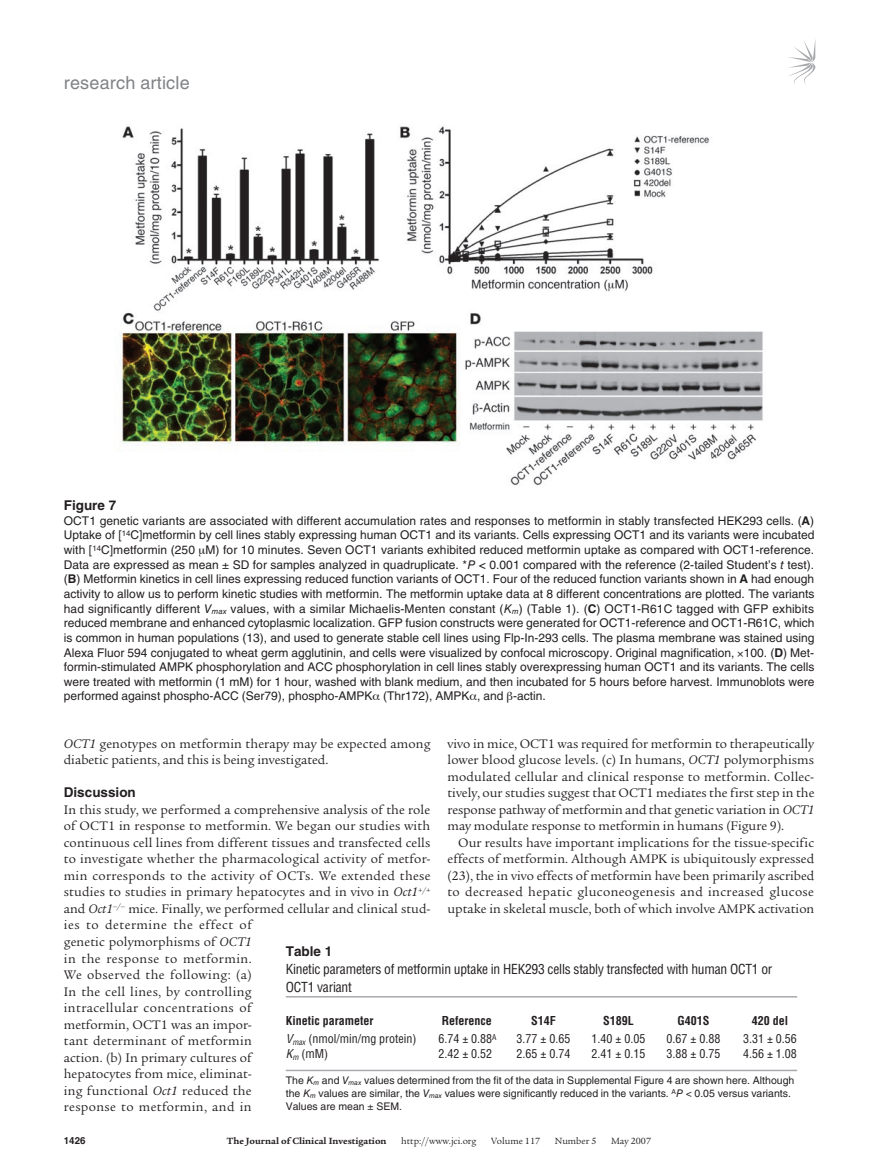
<style>
.page{position:relative;width:878px;height:1174px;background:#fff}
.page>*{position:absolute;margin:0;border:0;box-sizing:border-box;transform-origin:0 0}
.t1{font:18px "Helvetica LT Std";letter-spacing:.01em;color:#808285}
.t2{font:13.5px/16.5px "Legacy Serif Std";letter-spacing:.01em;color:#231f20}
.t3{font:condensed 13.5px/18px "Helvetica LT Std";letter-spacing:-.015em;color:#231f20}
.t4{font:700 13.5px "Helvetica LT Std";color:#231f20}
.t5{font:12px/14.7px "Helvetica LT Std";color:#231f20;text-align:justify}
.t6{font:condensed 12px "Helvetica LT Std";color:#231f20}
.t7{font:700 condensed 12px "Helvetica LT Std";color:#231f20}
.t8{font:10.5px/13.2px "Helvetica LT Std";color:#231f20}
.t9{font:9.75px "Legacy Serif Std";color:#231f20}
.t10{font:700 9.75px "Legacy Serif Std";color:#231f20}
.t11{font:700 9.75px "Helvetica LT Std";color:#231f20}
.s1{font-weight:700}
.s2{font-style:italic}
</style>
<div class="page">
<svg style="left:789px;top:41px;width:26px;height:44px"></svg>
<img style="left:120px;top:126px;width:643px;height:359px">
<hr style="left:286px;top:996px;width:511px;height:1px;background:#a8a9ad">
<hr style="left:286px;top:1069px;width:511px;height:2px;background:#a8a9ad">
<h1 class="t1" style="left:64px;top:72px;width:127px">research article</h1>
<p class="t4" style="left:64px;top:497px;width:54px">Figure 7</p>
<p class="t5" style="left:64px;top:513px;width:752px">OCT1 genetic variants are associated with different accumulation rates and responses to metformin in stably transfected HEK293 cells. (<span class="s1">A</span>)<br>Uptake of [<sup>14</sup>C]metformin by cell lines stably expressing human OCT1 and its variants. Cells expressing OCT1 and its variants were incubated with [<sup>14</sup>C]metformin (250 M) for 10 minutes. Seven OCT1 variants exhibited reduced metformin uptake as compared with OCT1-reference.<br>Data are expressed as mean ± SD for samples analyzed in quadruplicate. *<span class="s2">P &lt;</span> 0.001 compared with the reference (2-tailed Student’s <span class="s2">t</span> test). (<span class="s1">B</span>) Metformin kinetics in cell lines expressing reduced function variants of OCT1. Four of the reduced function variants shown in <span class="s1">A</span> had enough activity to allow us to perform kinetic studies with metformin. The metformin uptake data at 8 different concentrations are plotted. The variants had significantly different <span class="s2">V</span><sub>max</sub> values, with a similar Michaelis-Menten constant (<span class="s2">K</span><sub>m</sub>) (Table 1). (<span class="s1">C</span>) OCT1-R61C tagged with GFP exhibits reduced membrane and enhanced cytoplasmic localization. GFP fusion constructs were generated for OCT1-reference and OCT1-R61C, which is common in human populations (13), and used to generate stable cell lines using Flp-In-293 cells. The plasma membrane was stained using Alexa Fluor 594 conjugated to wheat germ agglutinin, and cells were visualized by confocal microscopy. Original magnification, 100. (<span class="s1">D</span>) Met&shy;formin-stimulated AMPK phosphorylation and ACC phosphorylation in cell lines stably overexpressing human OCT1 and its variants. The cells were treated with metformin (1 mM) for 1 hour, washed with blank medium, and then incubated for 5 hours before harvest. Immunoblots were performed against phospho-ACC (Ser79), phospho-AMPK (Thr172), AMPK , and -actin.</p>
<p class="t2" style="left:64px;top:735px;width:368px"><span class="s2">OCT1</span> genotypes on metformin therapy may be expected among diabetic patients, and this is being investigated.</p>
<p class="t4" style="left:64px;top:784px;width:74px">Discussion</p>
<p class="t2" style="left:64px;top:801px;width:368px">In this study, we performed a comprehensive analysis of the role of OCT1 in response to metformin. We began our studies with continuous cell lines from different tissues and transfected cells to investigate whether the pharmacological activity of metfor&shy;min corresponds to the activity of OCTs. We extended these studies to studies in primary hepatocytes and in vivo in <span class="s2">Oct1</span><sup>+/+ </sup>and <span class="s2">Oct1</span><sup>–/–</sup> mice. Finally, we performed cellular and clinical stud&shy;ies to determine the effect of<br>genetic polymorphisms of <span class="s2">OCT1<br></span>in the response to metformin.<br>We observed the following: (a)<br>In the cell lines, by controlling<br>intracellular concentrations of<br>metformin, OCT1 was an impor-<br>tant determinant of metformin<br>action. (b) In primary cultures of<br>hepatocytes from mice, eliminat-<br>ing functional <span class="s2">Oct1</span> reduced the<br>response to metformin, and in</p>
<p class="t2" style="left:447px;top:735px;width:368px;text-align:justify">vivo in mice, OCT1 was required for metformin to therapeutically lower blood glucose levels. (c) In humans, <span class="s2">OCT1</span> polymorphisms modulated cellular and clinical response to metformin. Collec&shy;tively, our studies suggest that OCT1 mediates the first step in the response pathway of metformin and that genetic variation in <span class="s2">OCT1 </span>may modulate response to metformin in humans (Figure 9).</p>
<p class="t2" style="left:447px;top:834px;width:368px;text-align:justify;text-indent:11px">Our results have important implications for the tissue-specific effects of metformin. Although AMPK is ubiquitously expressed (23), the in vivo effects of metformin have been primarily ascribed to decreased hepatic gluconeogenesis and increased glucose uptake in skeletal muscle, both of which involve AMPK activation</p>
<p class="t4" style="left:286px;top:942px;width:48px">Table 1</p>
<p class="t3" style="left:286px;top:959px;width:488px">Kinetic parameters of metformin uptake in HEK293 cells stably transfected with human OCT1 or<br>OCT1 variant</p>
<p class="t7" style="left:286px;top:1013px;width:89px">Kinetic parameter</p>
<p class="t7" style="left:442px;top:1013px;width:51px">Reference</p>
<p class="t7" style="left:531px;top:1013px;width:26px">S14F</p>
<p class="t7" style="left:603px;top:1013px;width:32px">S189L</p>
<p class="t7" style="left:677px;top:1013px;width:34px">G401S</p>
<p class="t7" style="left:751px;top:1013px;width:38px">420 del</p>
<p class="t6" style="left:286px;top:1031px;width:132px"><span class="s2">V</span><sub>max</sub> (nmol/min/mg protein)</p>
<p class="t6" style="left:438px;top:1031px;width:60px">6.74 ± 0.88<sup>A</sup></p>
<p class="t6" style="left:516px;top:1031px;width:55px">3.77 ± 0.65</p>
<p class="t6" style="left:591px;top:1031px;width:55px">1.40 ± 0.05</p>
<p class="t6" style="left:666px;top:1031px;width:55px">0.67 ± 0.88</p>
<p class="t6" style="left:743px;top:1031px;width:55px">3.31 ± 0.56</p>
<p class="t6" style="left:286px;top:1046px;width:44px"><span class="s2">K</span><sub>m</sub> (mM)</p>
<p class="t6" style="left:438px;top:1046px;width:55px">2.42 ± 0.52</p>
<p class="t6" style="left:516px;top:1046px;width:55px">2.65 ± 0.74</p>
<p class="t6" style="left:591px;top:1046px;width:55px">2.41 ± 0.15</p>
<p class="t6" style="left:666px;top:1046px;width:55px">3.88 ± 0.75</p>
<p class="t6" style="left:743px;top:1046px;width:55px">4.56 ± 1.08</p>
<p class="t8" style="left:286px;top:1073px;width:510px">The <span class="s2">K</span><sub>m</sub> and <span class="s2">V</span><sub>max</sub> values determined from the fit of the data in Supplemental Figure 4 are shown here. Although the <span class="s2">K</span><sub>m</sub> values are similar, the <span class="s2">V</span><sub>max</sub> values were significantly reduced in the variants. <sup>A</sup><span class="s2">P</span> &lt; 0.05 versus variants.<br>Values are mean ± SEM.</p>
<p class="t11" style="left:64px;top:1134px;width:23px">1426</p>
<p class="t10" style="left:227px;top:1135px;width:161px">The Journal of Clinical Investigation</p>
<p class="t9" style="left:401px;top:1135px;width:77px">http://www.jci.org</p>
<p class="t9" style="left:491px;top:1135px;width:50px">Volume 117</p>
<p class="t9" style="left:555px;top:1135px;width:43px">Number 5</p>
<p class="t9" style="left:611px;top:1135px;width:41px">May 2007</p>
</div>
